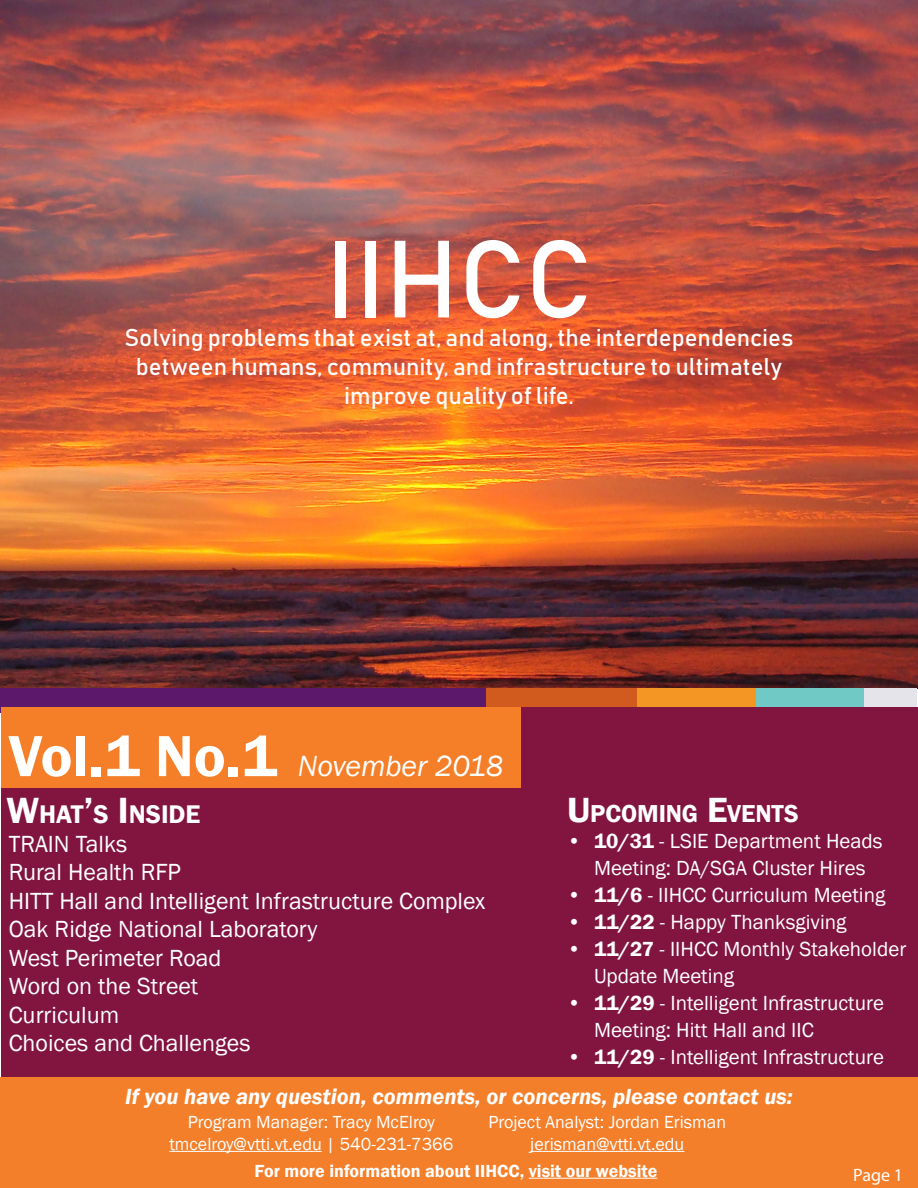
<style>
.page{position:relative;width:918px;height:1188px;background:#fff}
.page>*{position:absolute;margin:0;border:0;box-sizing:border-box;transform-origin:0 0}
.t1{font:108px "Bahnschrift";color:#fff}
.t2{font:italic 30px "Franklin Gothic";letter-spacing:-.005em;color:#fff}
.t3{font:600 26.25px "Franklin Gothic";color:#fff}
.t4{font:600 25.2px "Franklin Gothic";letter-spacing:-.005em;color:#fff}
.t5{font:24px "Franklin Gothic";color:#fff}
.t6{font:24px "Bahnschrift";color:#fff}
.t7{font:italic 600 22.5px "Franklin Gothic";color:#fff}
.t8{font:21px/27px "Franklin Gothic";color:#fff}
.t9{font:18px "Franklin Gothic";color:#fff}
.t10{font:600 18px "Franklin Gothic";color:#fff}
.t11{font:18px "Myriad Pro";color:#fff}
.s1{font-weight:600;font-style:normal;font-size:60px}
.s2{font-size:36px}
.s3{font-weight:600}
.s4{font-size:37.5px}
</style>
<div class="page">
<img style="left:0;top:0;width:918px;height:688px">
<div style="left:1px;top:688px;width:916px;height:25px;background:#5c186a"></div>
<div style="left:487px;top:688px;width:430px;height:25px;background:#d15a1f"></div>
<div style="left:637px;top:688px;width:269px;height:25px;background:#f49623"></div>
<div style="left:757px;top:688px;width:160px;height:25px;background:#71c9c6"></div>
<div style="left:865px;top:688px;width:52px;height:25px;background:#e4e4ea"></div>
<div style="left:2px;top:707px;width:916px;height:480px;background:#821540"></div>
<div style="left:0;top:1078px;width:918px;height:110px;background:#f47f2a"></div>
<div style="left:2px;top:707px;width:519px;height:81px;background:#f47f28"></div>
<hr style="left:169px;top:1151px;width:153px;height:1px;background:#fff">
<hr style="left:530px;top:1151px;width:154px;height:1px;background:#fff">
<hr style="left:529px;top:1178px;width:128px;height:1px;background:#fff">
<p class="t1" style="left:326px;top:211px;width:268px">IIHCC</p>
<p class="t6" style="left:136px;top:351px;width:648px">between humans, community, and infrastructure to ultimately</p>
<p class="t6" style="left:344px;top:380px;width:231px">improve quality of life.</p>
<p class="t6" style="left:124px;top:323px;width:671px">Solving problems that exist at, and along, the interdependencies</p>
<p class="t2" style="left:9px;top:747px;width:496px"><span class="s1">Vol.1 No.1</span> November 2018</p>
<p class="t4" style="left:567px;top:798px;width:233px"><span class="s2">U</span>PCOMING <span class="s2">E</span>VENTS</p>
<p class="t8" style="left:567px;top:828px;width:317px;text-align:center"><span class="s3">• 10/31</span> - LSIE Department Heads<br>Meeting: DA/SGA Cluster Hires</p>
<p class="t8" style="left:567px;top:882px;width:320px"><span class="s3">• 11/6</span> - IIHCC Curriculum Meeting</p>
<p class="t8" style="left:567px;top:909px;width:281px"><span class="s3">• 11/22</span> - Happy Thanksgiving</p>
<p class="t8" style="left:594px;top:936px;width:314px;text-indent:-27px"><span class="s3">• 11/27</span> - IIHCC Monthly Stakeholder<br>Update Meeting</p>
<p class="t8" style="left:594px;top:990px;width:291px;text-indent:-27px"><span class="s3">• 11/29</span> - Intelligent Infrastructure<br>Meeting: Hitt Hall and IIC</p>
<p class="t8" style="left:567px;top:1044px;width:318px"><span class="s3">• 11/29</span> - Intelligent Infrastructure</p>
<p class="t3" style="left:6px;top:798px;width:193px"><span class="s4">W</span>HAT<span class="s4">’</span>S <span class="s4">I</span> NSIDE</p>
<p class="t5" style="left:9px;top:829px;width:120px">TRAIN Talks</p>
<p class="t5" style="left:9px;top:857px;width:174px">Rural Health RFP</p>
<p class="t5" style="left:9px;top:886px;width:478px">HITT Hall and Intelligent Infrastructure Complex</p>
<p class="t5" style="left:9px;top:914px;width:310px">Oak Ridge National Laboratory</p>
<p class="t5" style="left:9px;top:943px;width:214px">West Perimeter Road</p>
<p class="t5" style="left:9px;top:971px;width:191px">Word on the Street</p>
<p class="t5" style="left:9px;top:1000px;width:112px">Curriculum</p>
<p class="t5" style="left:9px;top:1028px;width:243px">Choices and Challenges</p>
<p class="t7" style="left:125px;top:1082px;width:669px">If you have any question, comments, or concerns, please contact us:</p>
<p class="t9" style="left:188px;top:1111px;width:249px">Program Manager: Tracy McElroy</p>
<p class="t9" style="left:169px;top:1133px;width:286px">tmcelroy@vtti.vt.edu | 540-231-7366</p>
<p class="t9" style="left:488px;top:1111px;width:239px">Project Analyst: Jordan Erisman</p>
<p class="t9" style="left:530px;top:1133px;width:156px">jerisman@vtti.vt.edu</p>
<p class="t10" style="left:255px;top:1160px;width:404px">For more information about IIHCC, visit our website</p>
<p class="t11" style="left:853px;top:1164px;width:51px">Page 1</p>
</div>
